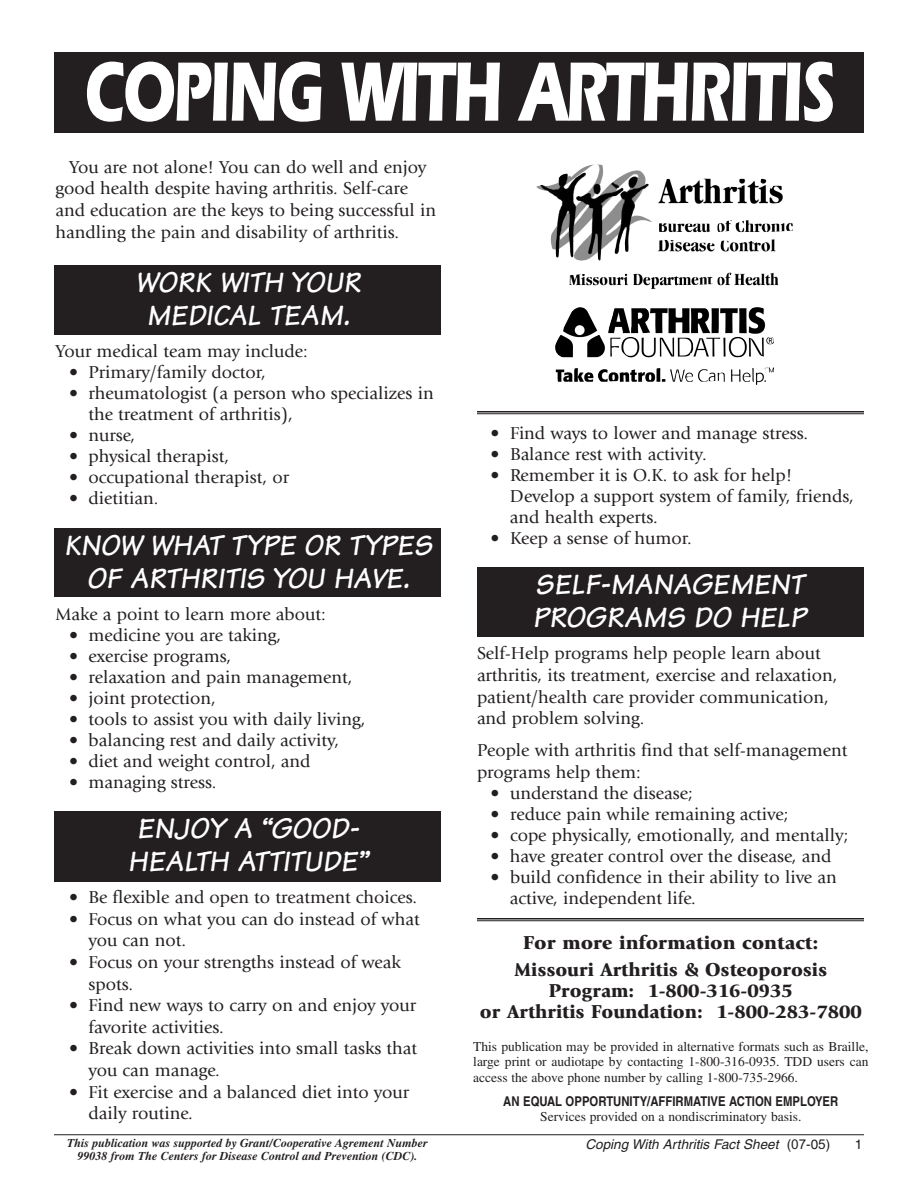
<style>
.page{position:relative;width:918px;height:1188px;background:#fff}
.page>*{position:absolute;margin:0;border:0;box-sizing:border-box;transform-origin:0 0}
.t1{font:700 87px "Itc Eras";letter-spacing:-.04em;color:#fff;scale:.7 1}
.t2{font:700 30px/33px "Tekton";color:#fff;text-align:center}
.t3{font:900 19.5px/21px "Giovanni";color:#231f20;text-align:center}
.t4{font:900 19.5px/27px "Giovanni";color:#231f20;text-align:center;scale:1.05 1}
.t5{font:18px/21.6px "Giovanni";color:#231f20}
.t6{font:13.5px/15.8px "Times";color:#231f20;text-align:justify}
.t7{font:700 13.5px "Helvetica";color:#231f20;scale:.84 1}
.t8{font:italic 13.5px "Helvetica";color:#231f20}
.t9{font:13.5px "Helvetica";color:#231f20}
.t10{font:italic 700 12px "Times";color:#231f20}
.s1{font-style:normal}
.s2{font-family:"Arial";font-style:normal}
</style>
<div class="page">
<div style="left:54px;top:266px;width:387px;height:69px;background:#231f20"></div>
<div style="left:477px;top:567px;width:387px;height:70px;background:#231f20"></div>
<div style="left:54px;top:812px;width:387px;height:70px;background:#231f20"></div>
<div style="left:54px;top:52px;width:810px;height:82px;background:#231f20"></div>
<div style="left:54px;top:529px;width:387px;height:68px;background:#231f20"></div>
<img style="left:555px;top:307px;width:219px;height:78px">
<img style="left:536px;top:164px;width:257px;height:125px">
<hr style="left:54px;top:1134px;width:810px;height:1px;background:#231f20">
<hr style="left:477px;top:411px;width:387px;height:1px;background:#231f20">
<hr style="left:477px;top:413px;width:387px;height:1px;background:#231f20">
<hr style="left:477px;top:918px;width:387px;height:2px;background:#231f20">
<hr style="left:477px;top:920px;width:387px;height:1px;background:#231f20">
<h1 class="t1" style="left:84px;top:63px;width:1075px">COPING WITH ARTHRITIS</h1>
<p class="t5" style="left:56px;top:158px;width:382px;text-indent:14px">You are not alone! You can do well and enjoy good health despite having arthritis. Self-care and education are the keys to being successful in handling the pain and disability of arthritis.</p>
<h2 class="t2" style="left:136px;top:270px;width:231px">WORK WITH YOUR<br>MEDICAL TEAM.</h2>
<p class="t5" style="left:56px;top:342px;width:254px">Your medical team may include:</p>
<p class="t5" style="left:69px;top:363px;width:198px">• Primary/family doctor,</p>
<p class="t5" style="left:88px;top:385px;width:347px;line-height:21px;text-indent:-19px">• rheumatologist (a person who specializes in the treatment of arthritis),</p>
<p class="t5" style="left:69px;top:426px;width:68px">• nurse,</p>
<p class="t5" style="left:69px;top:447px;width:162px">• physical therapist,</p>
<p class="t5" style="left:69px;top:468px;width:222px">• occupational therapist, or</p>
<p class="t5" style="left:69px;top:489px;width:91px">• dietitian.</p>
<h2 class="t2" style="left:64px;top:533px;width:374px">KNOW WHAT TYPE OR TYPES<br>OF ARTHRITIS YOU HAVE.</h2>
<p class="t5" style="left:56px;top:605px;width:272px">Make a point to learn more about:</p>
<p class="t5" style="left:69px;top:626px;width:214px">• medicine you are taking,</p>
<p class="t5" style="left:69px;top:647px;width:164px">• exercise programs,</p>
<p class="t5" style="left:69px;top:668px;width:285px">• relaxation and pain management,</p>
<p class="t5" style="left:69px;top:689px;width:148px">• joint protection,</p>
<p class="t5" style="left:69px;top:710px;width:298px">• tools to assist you with daily living,</p>
<p class="t5" style="left:69px;top:731px;width:272px">• balancing rest and daily activity,</p>
<p class="t5" style="left:69px;top:752px;width:243px">• diet and weight control, and</p>
<p class="t5" style="left:69px;top:773px;width:149px">• managing stress.</p>
<h2 class="t2" style="left:128px;top:816px;width:246px">ENJOY A “GOOD-<br>HEALTH ATTITUDE”</h2>
<p class="t5" style="left:69px;top:888px;width:350px">• Be flexible and open to treatment choices.</p>
<p class="t5" style="left:88px;top:910px;width:333px;text-indent:-19px">• Focus on what you can do instead of what you can not.</p>
<p class="t5" style="left:88px;top:953px;width:314px;text-indent:-19px">• Focus on your strengths instead of weak spots.</p>
<p class="t5" style="left:88px;top:996px;width:329px;text-indent:-19px">• Find new ways to carry on and enjoy your favorite activities.</p>
<p class="t5" style="left:88px;top:1039px;width:330px;text-indent:-19px">• Break down activities into small tasks that you can manage.</p>
<p class="t5" style="left:88px;top:1082px;width:322px;text-indent:-19px">• Fit exercise and a balanced diet into your daily routine.</p>
<p class="t5" style="left:490px;top:424px;width:319px">• Find ways to lower and manage stress.</p>
<p class="t5" style="left:490px;top:445px;width:218px">• Balance rest with activity.</p>
<p class="t5" style="left:510px;top:466px;width:345px;line-height:21px;text-indent:-19px">• Remember it is O.K. to ask for help!<br>Develop a support system of family, friends, and health experts.</p>
<p class="t5" style="left:490px;top:529px;width:203px">• Keep a sense of humor.</p>
<h2 class="t2" style="left:533px;top:572px;width:279px;text-align:left">SELF-MANAGEMENT<br>PROGRAMS DO HELP</h2>
<p class="t5" style="left:477px;top:644px;width:362px">Self-Help programs help people learn about arthritis, its treatment, exercise and relaxation, patient/health care provider communication, and problem solving.</p>
<p class="t5" style="left:477px;top:741px;width:372px">People with arthritis find that self-management programs help them:</p>
<p class="t5" style="left:490px;top:784px;width:204px">• understand the disease;</p>
<p class="t5" style="left:490px;top:805px;width:299px">• reduce pain while remaining active;</p>
<p class="t5" style="left:490px;top:826px;width:359px">• cope physically, emotionally, and mentally;</p>
<p class="t5" style="left:490px;top:847px;width:342px">• have greater control over the disease, and</p>
<p class="t5" style="left:510px;top:868px;width:328px;line-height:21px;text-indent:-19px">• build confidence in their ability to live an active, independent life.</p>
<p class="t4" style="left:515px;top:931px;width:299px">For more information contact:<br>Missouri Arthritis &amp; Osteoporosis</p>
<p class="t3" style="left:480px;top:982px;width:384px">Program: 1-800-316-0935<br>or Arthritis Foundation: 1-800-283-7800</p>
<p class="t6" style="left:473px;top:1039px;width:397px">This publication may be provided in alternative formats such as Braille, large print or audiotape by contacting 1-800-316-0935. TDD users can access the above phone number by calling 1-800-735-2966.</p>
<p class="t7" style="left:503px;top:1096px;width:400px">AN EQUAL OPPORTUNITY/AFFIRMATIVE ACTION EMPLOYER</p>
<p class="t6" style="left:540px;top:1110px;width:263px">Services provided on a nondiscriminatory basis.</p>
<p class="t10" style="left:67px;top:1138px;width:362px">This publication was supported by Grant/Cooperative Agrement Number</p>
<p class="t8" style="left:585px;top:1139px;width:246px">Coping With Arthritis Fact Sheet <span class="s1">(</span> <span class="s2">0 7</span> <span class="s1">- 0</span> <span class="s2">5</span> <span class="s1">)</span></p>
<p class="t9" style="left:855px;top:1139px;width:9px">1</p>
<p class="t10" style="left:78px;top:1152px;width:341px">99038 from The Centers for Disease Control and Prevention (CDC).</p>
</div>
